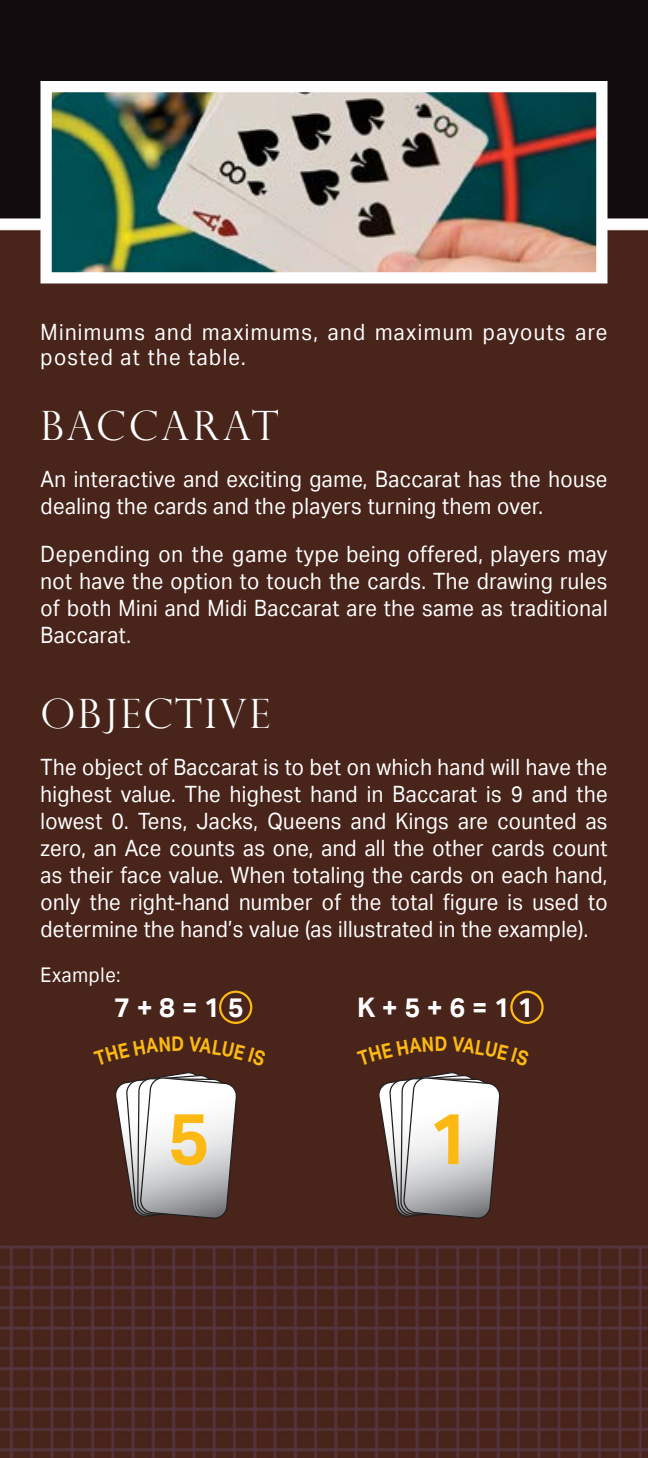
<style>
.page{position:relative;width:648px;height:1458px;background:#fff}
.page>*{position:absolute;margin:0;border:0;box-sizing:border-box;transform-origin:0 0}
.t1{font:700 72px "Aktiv Grotesk";color:#fdb913}
.t2{font:300 40.5px "Perpetua Titling";letter-spacing:.06em;color:#fff}
.t3{font:300 40.5px "Perpetua Titling";letter-spacing:.09em;color:#fff}
.t4{font:700 27px "Aktiv Grotesk";color:#fff}
.t5{font:22.5px/27px "Aktiv Grotesk";letter-spacing:.025em;color:#fff;text-align:justify;scale:.9 1}
.t6{font:22.5px/24.8px "Aktiv Grotesk";letter-spacing:.07em;color:#fff;scale:.9 1}
.t7{font:20.25px "Aktiv Grotesk";letter-spacing:.04em;color:#fff;scale:.9 1}
.t8{font:700 20.25px "Aktiv Grotesk";color:#fdb913;scale:.85 1}
</style>
<div class="page">
<img style="left:0;top:0;width:648px;height:1458px">
<div style="left:0;top:218px;width:648px;height:12px;background:#fff"></div>
<img style="left:52px;top:93px;width:544px;height:179px">
<div style="left:40px;top:81px;width:568px;height:203px;border:11px solid #fff"></div>
<svg style="left:115px;top:1072px;width:122px;height:147px"></svg>
<svg style="left:378px;top:1072px;width:122px;height:147px"></svg>
<div style="left:219px;top:991px;width:33px;height:33px;border:2px solid #fdb913;border-radius:50%"></div>
<div style="left:510px;top:991px;width:34px;height:33px;border:2px solid #fdb913;border-radius:50%"></div>
<div style="left:94px;top:1037px;width:76px;height:28px;background:#48241b"></div>
<div style="left:189px;top:1037px;width:77px;height:29px;background:#48241b"></div>
<div style="left:357px;top:1037px;width:76px;height:28px;background:#48241b"></div>
<div style="left:452px;top:1037px;width:78px;height:29px;background:#48241b"></div>
<p class="t6" style="left:40px;top:320px;width:631px">Minimums and maximums, and maximum payouts are posted at the table.</p>
<p class="t3" style="left:40px;top:401px;width:240px">BACCARAT</p>
<p class="t5" style="left:40px;top:466px;width:631px">An interactive and exciting game, Baccarat has the house dealing the cards and the players turning them over.</p>
<p class="t5" style="left:40px;top:540px;width:632px">Depending on the game type being offered, players may not have the option to touch the cards. The drawing rules of both Mini and Midi Baccarat are the same as traditional Baccarat.</p>
<p class="t2" style="left:40px;top:689px;width:231px">OBJECTIVE</p>
<p class="t5" style="left:40px;top:754px;width:632px">The object of Baccarat is to bet on which hand will have the highest value. The highest hand in Baccarat is 9 and the lowest 0. Tens, Jacks, Queens and Kings are counted as zero, an Ace counts as one, and all the other cards count as their face value. When totaling the cards on each hand, only the right-hand number of the total figure is used to determine the hand’s value (as illustrated in the example).</p>
<p class="t7" style="left:40px;top:964px;width:90px">Example:</p>
<p class="t4" style="left:114px;top:992px;width:131px">7+8=15</p>
<p class="t4" style="left:357px;top:992px;width:178px">K+5+6=11</p>
<p class="t8" style="left:172px;top:1032px;width:17px">D</p>
<p class="t8" style="left:435px;top:1032px;width:17px">D</p>
<p class="t1" style="left:167px;top:1097px;width:44px">5</p>
<p class="t1" style="left:428px;top:1097px;width:44px">1</p>
</div>
